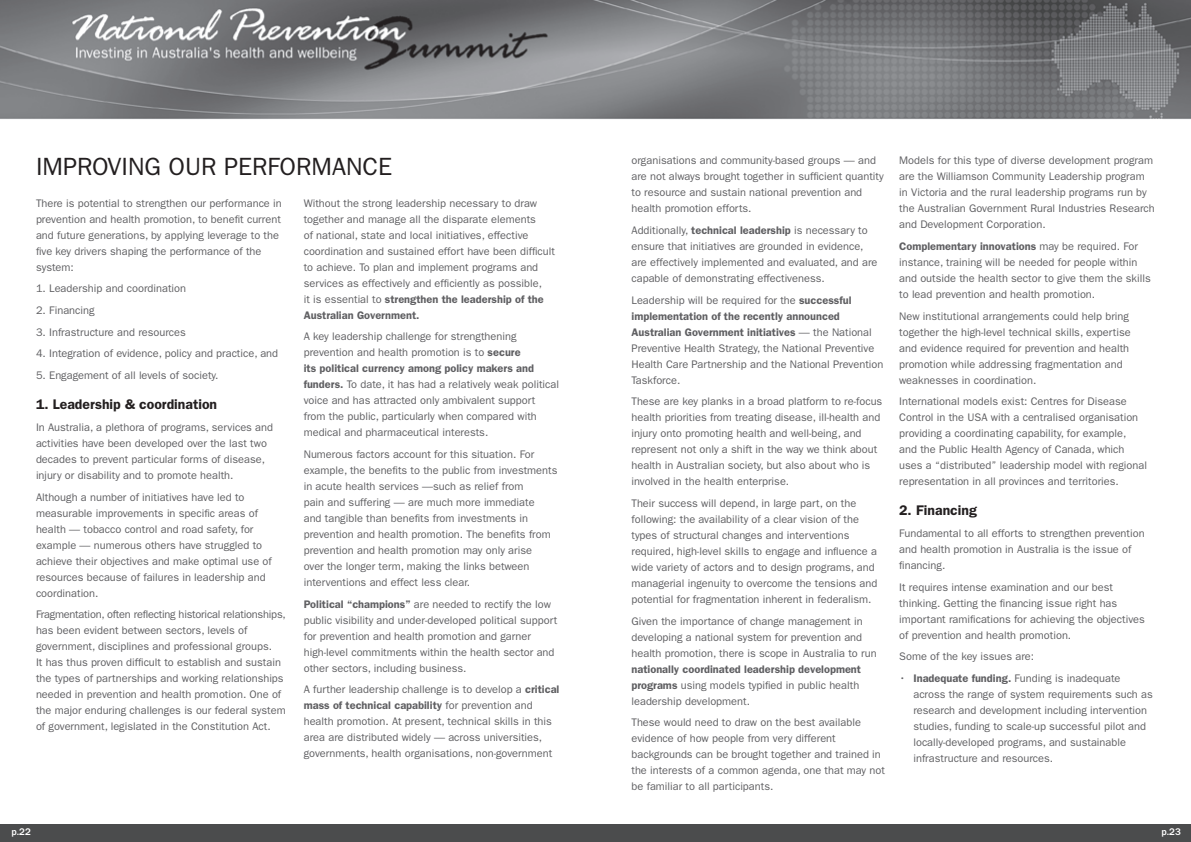
<style>
.page{position:relative;width:1191px;height:842px;background:#fff}
.page>*{position:absolute;margin:0;border:0;box-sizing:border-box;transform-origin:0 0}
.t1{font:25px "Franklin Gothic";color:#231f20}
.t2{font:600 14px "Franklin Gothic";color:#231f20}
.t3{font:11px/16px "Franklin Gothic";color:#5f5f62}
.t4{font:500 10px "Franklin Gothic";color:#fff}
.s1{font-weight:600}
</style>
<div class="page">
<div style="left:0;top:824px;width:595px;height:18px;background:#4b4c4d"></div>
<img style="left:0;top:0;width:1191px;height:119px">
<div style="left:595px;top:824px;width:596px;height:18px;background:#4b4c4d"></div>
<h1 class="t1" style="left:36px;top:152px;width:357px">IMPROVING OUR PERFORMANCE</h1>
<p class="t3" style="left:36px;top:195px;width:247px">There is potential to strengthen our performance in prevention and health promotion, to benefit current and future generations, by applying leverage to the five key drivers shaping the performance of the system:</p>
<p class="t3" style="left:36px;top:281px;width:151px">1. Leadership and coordination</p>
<p class="t3" style="left:36px;top:302px;width:60px">2. Financing</p>
<p class="t3" style="left:36px;top:324px;width:151px">3. Infrastructure and resources</p>
<p class="t3" style="left:36px;top:346px;width:244px">4. Integration of evidence, policy and practice, and</p>
<p class="t3" style="left:36px;top:367px;width:184px">5. Engagement of all levels of society.</p>
<p class="t2" style="left:36px;top:396px;width:183px">1. Leadership &amp; coordination</p>
<p class="t3" style="left:36px;top:419px;width:239px">In Australia, a plethora of programs, services and activities have been developed over the last two decades to prevent particular forms of disease, injury or disability and to promote health.</p>
<p class="t3" style="left:36px;top:489px;width:237px">Although a number of initiatives have led to measurable improvements in specific areas of health — tobacco control and road safety, for example — numerous others have struggled to achieve their objectives and make optimal use of resources because of failures in leadership and coordination.</p>
<p class="t3" style="left:36px;top:607px;width:251px">Fragmentation, often reflecting historical relationships, has been evident between sectors, levels of government, disciplines and professional groups.<br>It has thus proven difficult to establish and sustain the types of partnerships and working relationships needed in prevention and health promotion. One of the major enduring challenges is our federal system of government, legislated in the Constitution Act.</p>
<p class="t3" style="left:304px;top:195px;width:253px">Without the strong leadership necessary to draw together and manage all the disparate elements<br>of national, state and local initiatives, effective coordination and sustained effort have been difficult to achieve. To plan and implement programs and services as effectively and efficiently as possible,<br>it is essential to <span class="s1">strengthen the leadership of the Australian Government.</span></p>
<p class="t3" style="left:304px;top:329px;width:257px">A key leadership challenge for strengthening prevention and health promotion is to <span class="s1">secure<br>its political currency among policy makers and funders.</span> To date, it has had a relatively weak political voice and has attracted only ambivalent support from the public, particularly when compared with medical and pharmaceutical interests.</p>
<p class="t3" style="left:304px;top:446px;width:255px">Numerous factors account for this situation. For example, the benefits to the public from investments in acute health services —such as relief from<br>pain and suffering — are much more immediate<br>and tangible than benefits from investments in prevention and health promotion. The benefits from prevention and health promotion may only arise<br>over the longer term, making the links between interventions and effect less clear.</p>
<p class="t3" style="left:304px;top:596px;width:255px"><span class="s1">Political “champions”</span> are needed to rectify the low public visibility and under-developed political support for prevention and health promotion and garner high-level commitments within the health sector and other sectors, including business.</p>
<p class="t3" style="left:304px;top:682px;width:257px">A further leadership challenge is to develop a <span class="s1">critical mass of technical capability</span> for prevention and health promotion. At present, technical skills in this area are distributed widely — across universities, governments, health organisations, non-government</p>
<p class="t3" style="left:631px;top:153px;width:254px">organisations and community-based groups — and are not always brought together in sufficient quantity to resource and sustain national prevention and health promotion efforts.</p>
<p class="t3" style="left:631px;top:222px;width:247px">Additionally, <span class="s1">technical leadership</span> is necessary to ensure that initiatives are grounded in evidence, are effectively implemented and evaluated, and are capable of demonstrating effectiveness.</p>
<p class="t3" style="left:631px;top:292px;width:253px">Leadership will be required for the <span class="s1">successful implementation of the recently announced Australian Government initiatives</span> — the National Preventive Health Strategy, the National Preventive Health Care Partnership and the National Prevention Taskforce.</p>
<p class="t3" style="left:631px;top:394px;width:252px">These are key planks in a broad platform to re-focus health priorities from treating disease, ill-health and injury onto promoting health and well-being, and represent not only a shift in the way we think about health in Australian society, but also about who is involved in the health enterprise.</p>
<p class="t3" style="left:631px;top:495px;width:247px">Their success will depend, in large part, on the following: the availability of a clear vision of the types of structural changes and interventions required, high-level skills to engage and influence a wide variety of actors and to design programs, and managerial ingenuity to overcome the tensions and potential for fragmentation inherent in federalism.</p>
<p class="t3" style="left:631px;top:613px;width:247px">Given the importance of change management in developing a national system for prevention and health promotion, there is scope in Australia to run</p>
<p class="t3" style="left:631px;top:661px;width:231px"><span class="s1">nationally coordinated leadership development programs</span> using models typified in public health leadership development.</p>
<p class="t3" style="left:631px;top:715px;width:255px">These would need to draw on the best available evidence of how people from very different backgrounds can be brought together and trained in the interests of a common agenda, one that may not be familiar to all participants.</p>
<p class="t3" style="left:899px;top:153px;width:257px">Models for this type of diverse development program are the Williamson Community Leadership program in Victoria and the rural leadership programs run by the Australian Government Rural Industries Research and Development Corporation.</p>
<p class="t3" style="left:899px;top:238px;width:253px"><span class="s1">Complementary innovations</span> may be required. For instance, training will be needed for people within and outside the health sector to give them the skills to lead prevention and health promotion.</p>
<p class="t3" style="left:899px;top:308px;width:233px">New institutional arrangements could help bring together the high-level technical skills, expertise and evidence required for prevention and health promotion while addressing fragmentation and weaknesses in coordination.</p>
<p class="t3" style="left:899px;top:394px;width:249px">International models exist: Centres for Disease Control in the USA with a centralised organisation providing a coordinating capability, for example, and the Public Health Agency of Canada, which uses a “distributed” leadership model with regional representation in all provinces and territories.</p>
<p class="t2" style="left:899px;top:502px;width:79px">2. Financing</p>
<p class="t3" style="left:899px;top:525px;width:247px">Fundamental to all efforts to strengthen prevention and health promotion in Australia is the issue of financing.</p>
<p class="t3" style="left:899px;top:579px;width:247px">It requires intense examination and our best thinking. Getting the financing issue right has important ramifications for achieving the objectives of prevention and health promotion.</p>
<p class="t3" style="left:899px;top:649px;width:136px">Some of the key issues are:</p>
<p class="t3" style="left:913px;top:670px;width:241px;text-indent:-14px">• <span class="s1">Inadequate funding.</span> Funding is inadequate across the range of system requirements such as research and development including intervention studies, funding to scale-up successful pilot and locally-developed programs, and sustainable infrastructure and resources.</p>
<p class="t4" style="left:11px;top:826px;width:15px">p.22</p>
<p class="t4" style="left:1161px;top:826px;width:15px">p.23</p>
</div>
